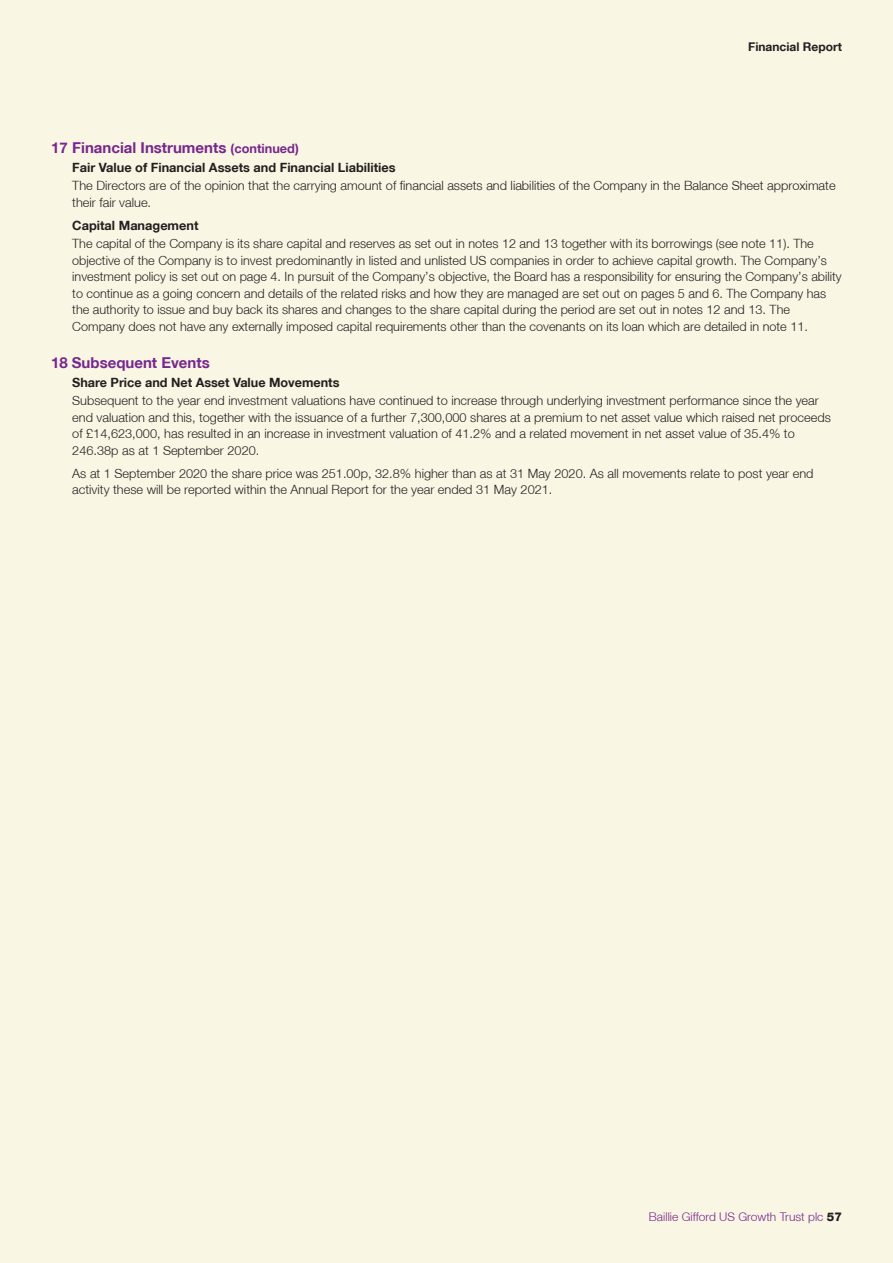
<style>
.page{position:relative;width:893px;height:1263px;background:#f9f6e4}
.page>*{position:absolute;margin:0;border:0;box-sizing:border-box;transform-origin:0 0}
.t1{font:700 15px "Helvetica Neue LT";color:#77278d}
.t2{font:300 12.75px/16.5px "Helvetica Neue LT";color:#231f20}
.t3{font:700 12.75px "Helvetica Neue LT";color:#231f20}
.t4{font:300 12px "Helvetica Neue LT";color:#77278d}
.t5{font:700 12px "Helvetica Neue LT";color:#231f20}
.s1{font-size:12.75px}
.s2{font-weight:800;color:#231f20}
</style>
<div class="page">
<p class="t5" style="left:748px;top:39px;width:95px">Financial Report</p>
<p class="t1" style="left:51px;top:139px;width:249px">17 Financial Instruments <span class="s1">(continued)</span></p>
<p class="t3" style="left:72px;top:159px;width:325px">Fair Value of Financial Assets and Financial Liabilities</p>
<p class="t2" style="left:72px;top:177px;width:765px">The Directors are of the opinion that the carrying amount of financial assets and liabilities of the Company in the Balance Sheet approximate their fair value.</p>
<p class="t3" style="left:72px;top:217px;width:128px">Capital Management</p>
<p class="t2" style="left:72px;top:235px;width:771px">The capital of the Company is its share capital and reserves as set out in notes 12 and 13 together with its borrowings (see note 11). The objective of the Company is to invest predominantly in listed and unlisted US companies in order to achieve capital growth. The Company’s investment policy is set out on page 4. In pursuit of the Company’s objective, the Board has a responsibility for ensuring the Company’s ability to continue as a going concern and details of the related risks and how they are managed are set out on pages 5 and 6. The Company has the authority to issue and buy back its shares and changes to the share capital during the period are set out in notes 12 and 13. The Company does not have any externally imposed capital requirements other than the covenants on its loan which are detailed in note 11.</p>
<p class="t1" style="left:51px;top:353px;width:160px">18 Subsequent Events</p>
<p class="t3" style="left:72px;top:374px;width:269px">Share Price and Net Asset Value Movements</p>
<p class="t2" style="left:72px;top:392px;width:760px">Subsequent to the year end investment valuations have continued to increase through underlying investment performance since the year end valuation and this, together with the issuance of a further 7,300,000 shares at a premium to net asset value which raised net proceeds of £14,623,000, has resulted in an increase in investment valuation of 41.2% and a related movement in net asset value of 35.4% to 246.38p as at 1 September 2020.</p>
<p class="t2" style="left:72px;top:465px;width:743px">As at 1 September 2020 the share price was 251.00p, 32.8% higher than as at 31 May 2020. As all movements relate to post year end activity these will be reported within the Annual Report for the year ended 31 May 2021.</p>
<p class="t4" style="left:649px;top:1209px;width:194px">Baillie Gifford US Growth Trust plc <span class="s2">57</span></p>
</div>
